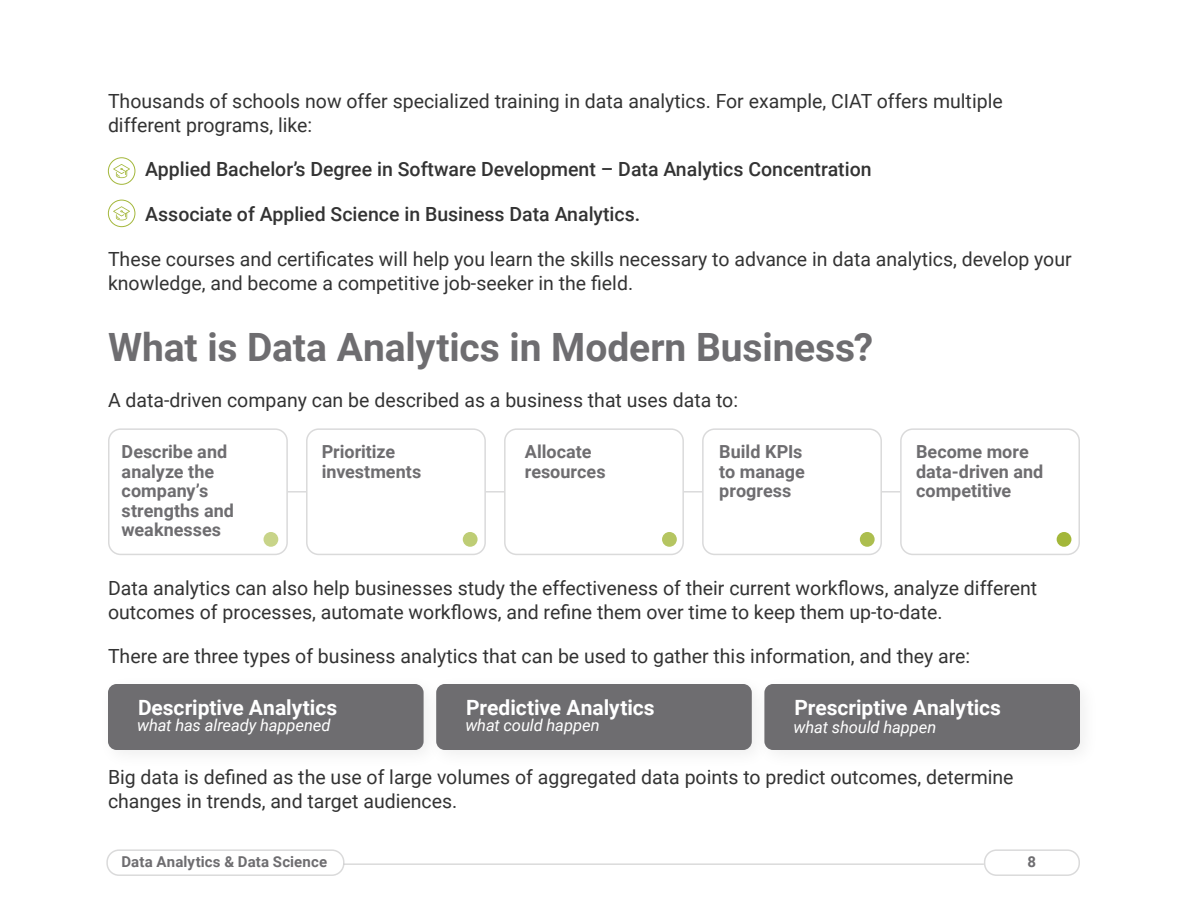
<style>
.page{position:relative;width:1188px;height:918px;background:#fff}
.page>*{position:absolute;margin:0;border:0;box-sizing:border-box;transform-origin:0 0}
.t1{font:700 39px "Roboto";letter-spacing:-.005em;color:#6e6d70}
.t2{font:700 21px "Roboto";color:#fff}
.t3{font:19.5px/24px "Roboto";color:#333}
.t4{font:500 19.5px "Roboto";color:#333}
.t5{font:700 18px/19.5px "Roboto";color:#6e6d70}
.t6{font:italic 16.5px "Roboto";letter-spacing:-.005em;color:#fff}
.t7{font:700 15px "Roboto";letter-spacing:.01em;color:#6e6d70}
</style>
<div class="page">
<div style="left:106px;top:849px;width:239px;height:27px;border:2px solid #cacacb;border-radius:12px"></div>
<div style="left:984px;top:849px;width:96px;height:27px;border:2px solid #cacacb;border-radius:12px"></div>
<hr style="left:343px;top:863px;width:641px;height:2px;background:#cacacb">
<div style="left:108px;top:200px;width:27px;height:27px;border:1px solid #a3b73a;border-radius:50%"></div>
<div style="left:108px;top:157px;width:27px;height:28px;border:1px solid #a3b73a;border-radius:50%"></div>
<svg style="left:113px;top:206px;width:17px;height:14px"></svg>
<svg style="left:113px;top:164px;width:17px;height:14px"></svg>
<div style="left:108px;top:428px;width:180px;height:127px;border:2px solid #cacacb;border-radius:12px"></div>
<div style="left:504px;top:428px;width:180px;height:127px;border:2px solid #cacacb;border-radius:12px"></div>
<div style="left:306px;top:428px;width:180px;height:127px;border:2px solid #cacacb;border-radius:12px"></div>
<div style="left:702px;top:428px;width:180px;height:127px;border:2px solid #cacacb;border-radius:12px"></div>
<div style="left:900px;top:428px;width:180px;height:127px;border:2px solid #cacacb;border-radius:12px"></div>
<svg style="left:288px;top:491px;width:18px;height:2px"></svg>
<svg style="left:486px;top:491px;width:18px;height:2px"></svg>
<svg style="left:684px;top:491px;width:18px;height:2px"></svg>
<svg style="left:882px;top:491px;width:18px;height:2px"></svg>
<div style="left:264px;top:532px;width:14px;height:15px;background:#c8d489;border-radius:50%"></div>
<div style="left:463px;top:532px;width:15px;height:15px;background:#becd75;border-radius:50%"></div>
<div style="left:662px;top:532px;width:15px;height:15px;background:#b5c561;border-radius:50%"></div>
<div style="left:860px;top:532px;width:15px;height:15px;background:#acbe4e;border-radius:50%"></div>
<div style="left:1057px;top:532px;width:14px;height:15px;background:#a3b73a;border-radius:50%"></div>
<div style="left:108px;top:684px;width:316px;height:66px;background:#6e6d70;border-radius:9px"></div>
<div style="left:436px;top:684px;width:316px;height:66px;background:#6e6d70;border-radius:9px"></div>
<div style="left:764px;top:684px;width:316px;height:66px;background:#6e6d70;border-radius:9px"></div>
<p class="t3" style="left:108px;top:88px;width:896px">Thousands of schools now offer specialized training in data analytics. For example, CIAT offers multiple different programs, like:</p>
<p class="t4" style="left:145px;top:156px;width:728px">Applied Bachelor’s Degree in Software Development – Data Analytics Concentration</p>
<p class="t4" style="left:145px;top:200px;width:497px">Associate of Applied Science in Business Data Analytics.</p>
<p class="t3" style="left:108px;top:247px;width:965px">These courses and certificates will help you learn the skills necessary to advance in data analytics, develop your knowledge, and become a competitive job-seeker in the field.</p>
<p class="t1" style="left:108px;top:320px;width:767px">What is Data Analytics in Modern Business?</p>
<p class="t3" style="left:108px;top:387px;width:632px">A data-driven company can be described as a business that uses data to:</p>
<p class="t5" style="left:122px;top:441px;width:114px">Describe and analyze the company’s strengths and weaknesses</p>
<p class="t5" style="left:322px;top:441px;width:101px">Prioritize investments</p>
<p class="t5" style="left:525px;top:441px;width:82px">Allocate resources</p>
<p class="t5" style="left:719px;top:441px;width:87px">Build KPIs to manage progress</p>
<p class="t5" style="left:916px;top:441px;width:129px">Become more data-driven and competitive</p>
<p class="t3" style="left:108px;top:575px;width:931px">Data analytics can also help businesses study the effectiveness of their current workflows, analyze different outcomes of processes, automate workflows, and refine them over time to keep them up-to-date.</p>
<p class="t3" style="left:108px;top:643px;width:864px">There are three types of business analytics that can be used to gather this information, and they are:</p>
<p class="t2" style="left:138px;top:692px;width:201px">Descriptive Analytics</p>
<p class="t6" style="left:137px;top:714px;width:195px">what has already happened</p>
<p class="t2" style="left:794px;top:692px;width:208px">Prescriptive Analytics</p>
<p class="t6" style="left:794px;top:715px;width:144px">what should happen</p>
<p class="t3" style="left:108px;top:764px;width:907px">Big data is defined as the use of large volumes of aggregated data points to predict outcomes, determine changes in trends, and target audiences.</p>
<p class="t2" style="left:466px;top:692px;width:190px">Predictive Analytics</p>
<p class="t6" style="left:465px;top:714px;width:136px">what could happen</p>
<p class="t7" style="left:121px;top:851px;width:207px">Data Analytics &amp; Data Science</p>
<p class="t7" style="left:1028px;top:851px;width:10px">8</p>
</div>
